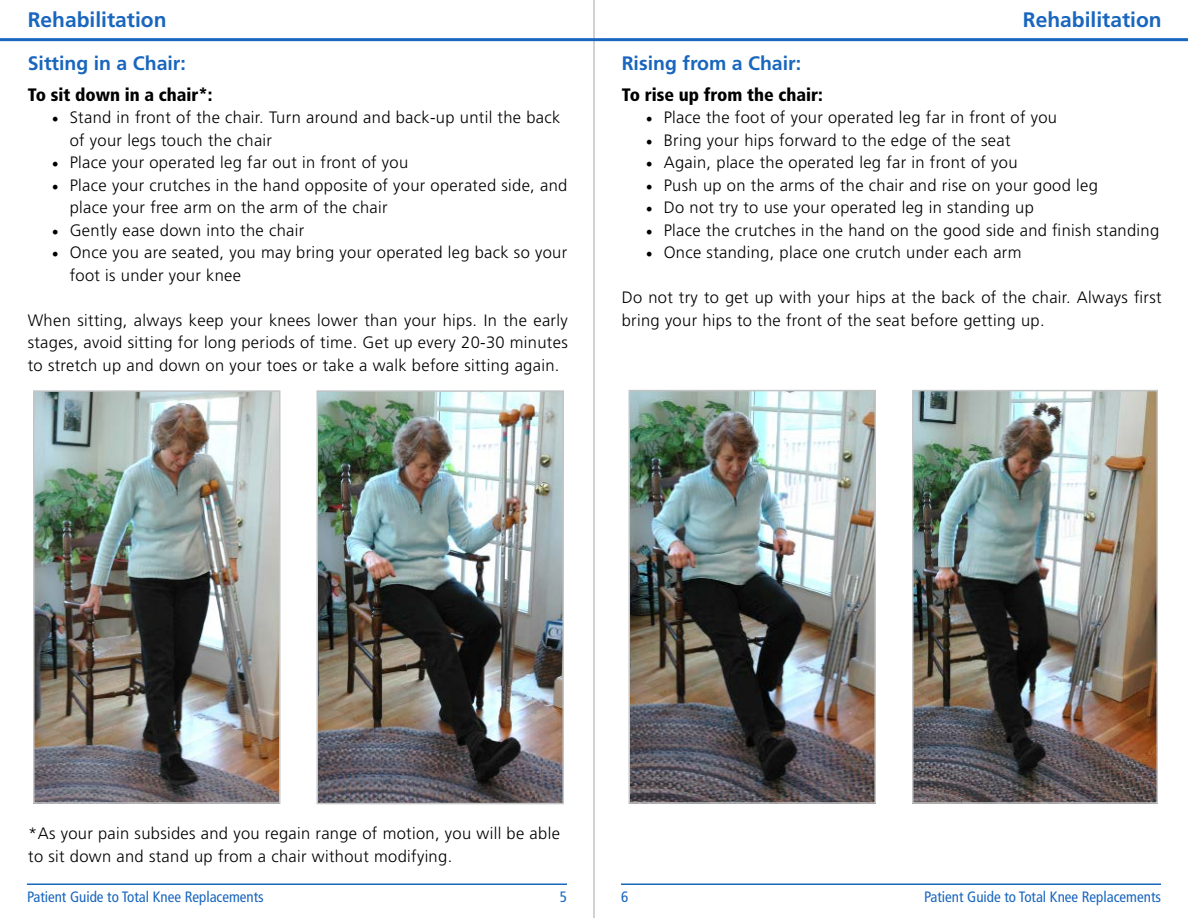
<style>
.page{position:relative;width:1188px;height:918px;background:#fff}
.page>*{position:absolute;margin:0;border:0;box-sizing:border-box;transform-origin:0 0}
.t1{font:700 21px "Frutiger LT Std";color:#1966be}
.t2{font:700 19.5px "Frutiger LT Std";color:#1966be}
.t3{font:900 condensed 18px "Frutiger LT Std";color:#000}
.t4{font:300 16.5px/22.5px "Frutiger LT Std";letter-spacing:.02em;color:#000}
.t5{font:condensed 15px "Frutiger LT Std";color:#1966be}
.s1{font-family:"Minion Pro";font-weight:400;font-size:18px}
</style>
<div class="page">
<hr style="left:593px;top:0;width:2px;height:918px;background:#c2c4c6">
<hr style="left:27px;top:884px;width:540px;height:1px;background:#1966be">
<hr style="left:621px;top:884px;width:540px;height:1px;background:#1966be">
<hr style="left:0;top:38px;width:1188px;height:3px;background:#1966be">
<img style="left:36px;top:393px;width:241px;height:408px">
<div style="left:33px;top:390px;width:247px;height:414px;border:2px solid #c2c4c6"></div>
<img style="left:319px;top:393px;width:242px;height:408px">
<div style="left:316px;top:390px;width:248px;height:414px;border:2px solid #c2c4c6"></div>
<img style="left:631px;top:393px;width:242px;height:408px">
<div style="left:628px;top:390px;width:248px;height:414px;border:2px solid #c2c4c6"></div>
<img style="left:915px;top:393px;width:240px;height:408px">
<div style="left:912px;top:390px;width:246px;height:414px;border:2px solid #c2c4c6"></div>
<p class="t1" style="left:28px;top:7px;width:140px">Rehabilitation</p>
<p class="t1" style="left:1023px;top:7px;width:140px">Rehabilitation</p>
<p class="t2" style="left:28px;top:52px;width:160px">Sitting in a Chair:</p>
<p class="t3" style="left:28px;top:84px;width:186px">To sit down in a chair*:</p>
<p class="t4" style="left:70px;top:106px;width:492px;text-indent:-18px"><span class="s1">•</span> Stand in front of the chair. Turn around and back-up until the back of your legs touch the chair</p>
<p class="t4" style="left:52px;top:151px;width:358px"><span class="s1">•</span> Place your operated leg far out in front of you</p>
<p class="t4" style="left:70px;top:174px;width:499px;text-indent:-18px"><span class="s1">•</span> Place your crutches in the hand opposite of your operated side, and place your free arm on the arm of the chair</p>
<p class="t4" style="left:52px;top:219px;width:254px"><span class="s1">•</span> Gently ease down into the chair</p>
<p class="t4" style="left:70px;top:241px;width:499px;text-indent:-18px"><span class="s1">•</span> Once you are seated, you may bring your operated leg back so your foot is under your knee</p>
<p class="t4" style="left:28px;top:309px;width:542px;text-align:justify">When sitting, always keep your knees lower than your hips. In the early stages, avoid sitting for long periods of time. Get up every 20-30 minutes to stretch up and down on your toes or take a walk before sitting again.</p>
<p class="t2" style="left:622px;top:52px;width:181px">Rising from a Chair:</p>
<p class="t3" style="left:622px;top:84px;width:203px">To rise up from the chair:</p>
<p class="t4" style="left:646px;top:106px;width:413px"><span class="s1">•</span> Place the foot of your operated leg far in front of you</p>
<p class="t4" style="left:646px;top:129px;width:366px"><span class="s1">•</span> Bring your hips forward to the edge of the seat</p>
<p class="t4" style="left:646px;top:151px;width:373px"><span class="s1">•</span> Again, place the operated leg far in front of you</p>
<p class="t4" style="left:646px;top:174px;width:454px"><span class="s1">•</span> Push up on the arms of the chair and rise on your good leg</p>
<p class="t4" style="left:646px;top:196px;width:390px"><span class="s1">•</span> Do not try to use your operated leg in standing up</p>
<p class="t4" style="left:646px;top:219px;width:515px"><span class="s1">•</span> Place the crutches in the hand on the good side and finish standing</p>
<p class="t4" style="left:646px;top:241px;width:377px"><span class="s1">•</span> Once standing, place one crutch under each arm</p>
<p class="t4" style="left:622px;top:286px;width:541px">Do not try to get up with your hips at the back of the chair. Always first bring your hips to the front of the seat before getting up.</p>
<p class="t4" style="left:28px;top:822px;width:533px">*As your pain subsides and you regain range of motion, you will be able to sit down and stand up from a chair without modifying.</p>
<p class="t5" style="left:27px;top:888px;width:238px">Patient Guide to Total Knee Replacements</p>
<p class="t5" style="left:560px;top:888px;width:9px">5</p>
<p class="t5" style="left:621px;top:888px;width:9px">6</p>
<p class="t5" style="left:924px;top:888px;width:238px">Patient Guide to Total Knee Replacements</p>
</div>
